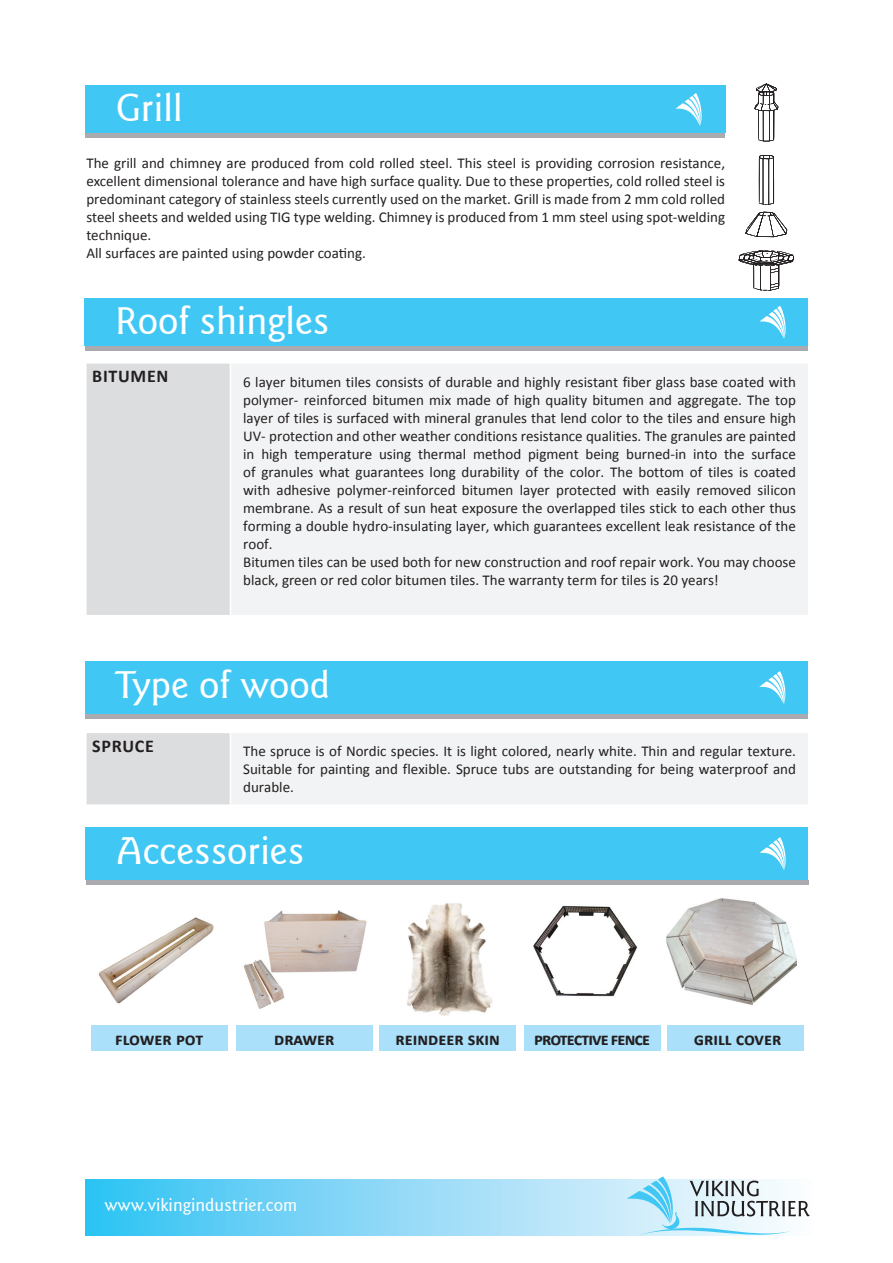
<style>
.page{position:relative;width:893px;height:1263px;background:#fff}
.page>*{position:absolute;margin:0;border:0;box-sizing:border-box;transform-origin:0 0}
.t1{font:500 39px "Goudy Sans IT Cby BT";color:#fff}
.t2{font:700 18px "Calibri";color:#231f20}
.t3{font:500 18px "Goudy Sans IT Cby BT";color:#fff}
.t4{font:700 18px "Calibri";letter-spacing:-.05em;color:#231f20}
.t5{font:700 18px "Calibri";letter-spacing:.04em;color:#231f20}
.t6{font:15px/18px "Calibri";color:#231f20}
</style>
<div class="page">
<div style="left:85px;top:85px;width:640px;height:48px;background:#40c7f4"></div>
<div style="left:85px;top:827px;width:723px;height:53px;background:#40c7f4"></div>
<hr style="left:85px;top:133px;width:640px;height:4px;background:#aaabaf">
<div style="left:86px;top:880px;width:722px;height:5px;background:#aaabaf"></div>
<svg style="left:675px;top:93px;width:27px;height:33px"></svg>
<svg style="left:759px;top:837px;width:27px;height:33px"></svg>
<svg style="left:85px;top:1180px;width:541px;height:55px;background:#82d6f6"></svg>
<svg style="left:626px;top:1176px;width:184px;height:60px"></svg>
<div style="left:85px;top:298px;width:723px;height:48px;background:#40c7f4"></div>
<div style="left:86px;top:363px;width:144px;height:253px;background:#dcdddf"></div>
<div style="left:230px;top:363px;width:579px;height:253px;background:#f2f3f4"></div>
<hr style="left:230px;top:364px;width:1px;height:251px;background:#fff">
<hr style="left:85px;top:362px;width:145px;height:2px;background:#fff">
<hr style="left:85px;top:364px;width:2px;height:251px;background:#fff">
<hr style="left:230px;top:362px;width:579px;height:2px;background:#fff">
<hr style="left:808px;top:364px;width:1px;height:251px;background:#fff">
<hr style="left:85px;top:615px;width:145px;height:1px;background:#fff">
<hr style="left:230px;top:615px;width:579px;height:1px;background:#fff">
<hr style="left:85px;top:346px;width:722px;height:4px;background:#aaabaf">
<svg style="left:759px;top:306px;width:27px;height:33px"></svg>
<div style="left:85px;top:661px;width:723px;height:53px;background:#40c7f4"></div>
<div style="left:86px;top:714px;width:722px;height:5px;background:#aaabaf"></div>
<svg style="left:759px;top:671px;width:27px;height:33px"></svg>
<div style="left:86px;top:732px;width:144px;height:73px;background:#dcdddf"></div>
<div style="left:230px;top:732px;width:579px;height:73px;background:#f2f3f4"></div>
<hr style="left:230px;top:733px;width:1px;height:71px;background:#fff">
<hr style="left:85px;top:732px;width:145px;height:1px;background:#fff">
<hr style="left:85px;top:733px;width:2px;height:71px;background:#fff">
<hr style="left:230px;top:732px;width:579px;height:1px;background:#fff">
<hr style="left:808px;top:733px;width:1px;height:71px;background:#fff">
<hr style="left:85px;top:804px;width:145px;height:2px;background:#fff">
<hr style="left:230px;top:804px;width:579px;height:2px;background:#fff">
<img style="left:666px;top:898px;width:130px;height:106px">
<img style="left:533px;top:905px;width:105px;height:92px">
<img style="left:243px;top:910px;width:124px;height:99px">
<img style="left:98px;top:917px;width:116px;height:87px">
<div style="left:668px;top:1025px;width:136px;height:26px;background:#aae0f9"></div>
<div style="left:91px;top:1025px;width:136px;height:26px;background:#aae0f9"></div>
<div style="left:236px;top:1025px;width:136px;height:26px;background:#aae0f9"></div>
<div style="left:380px;top:1025px;width:136px;height:26px;background:#aae0f9"></div>
<div style="left:524px;top:1025px;width:136px;height:26px;background:#aae0f9"></div>
<img style="left:407px;top:903px;width:86px;height:113px">
<svg style="left:739px;top:84px;width:55px;height:206px"></svg>
<h1 class="t1" style="left:116px;top:83px;width:68px">Grill</h1>
<p class="t6" style="left:86px;top:154px;width:640px">The grill and chimney are produced from cold rolled steel. This steel is providing corrosion resistance, excellent dimensional tolerance and have high surface quality. Due to these properties, cold rolled steel is predominant category of stainless steels currently used on the market. Grill is made from 2 mm cold rolled steel sheets and welded using TIG type welding. Chimney is produced from 1 mm steel using spot-welding technique.<br>All surfaces are painted using powder coating.</p>
<h1 class="t1" style="left:116px;top:296px;width:215px">Roof shingles</h1>
<p class="t5" style="left:92px;top:365px;width:78px">BITUMEN</p>
<p class="t6" style="left:243px;top:373px;width:554px">6 layer bitumen tiles consists of durable and highly resistant fiber glass base coated with polymer- reinforced bitumen mix made of high quality bitumen and aggregate. The top layer of tiles is surfaced with mineral granules that lend color to the tiles and ensure high UV- protection and other weather conditions resistance qualities. The granules are painted in high temperature using thermal method pigment being burned-in into the surface of granules what guarantees long durability of the color. The bottom of tiles is coated with adhesive polymer-reinforced bitumen layer protected with easily removed silicon membrane. As a result of sun heat exposure the overlapped tiles stick to each other thus forming a double hydro-insulating layer, which guarantees excellent leak resistance of the roof.<br>Bitumen tiles can be used both for new construction and roof repair work. You may choose black, green or red color bitumen tiles. The warranty term for tiles is 20 years!</p>
<h1 class="t1" style="left:116px;top:661px;width:215px">Type of wood</h1>
<p class="t2" style="left:92px;top:734px;width:63px">SPRUCE</p>
<p class="t6" style="left:243px;top:742px;width:554px;text-align:justify">The spruce is of Nordic species. It is light colored, nearly white. Thin and regular texture.<br>Suitable for painting and flexible. Spruce tubs are outstanding for being waterproof and durable.</p>
<h1 class="t1" style="left:116px;top:827px;width:190px">Accessories</h1>
<p class="t2" style="left:115px;top:1027px;width:89px">flower pot</p>
<p class="t2" style="left:274px;top:1027px;width:62px">drawer</p>
<p class="t2" style="left:395px;top:1027px;width:106px">reindeer skin</p>
<p class="t4" style="left:534px;top:1027px;width:118px">protective fence</p>
<p class="t2" style="left:694px;top:1027px;width:89px">grill cover</p>
<p class="t3" style="left:104px;top:1194px;width:194px">www.vikingindustrier.com</p>
</div>
